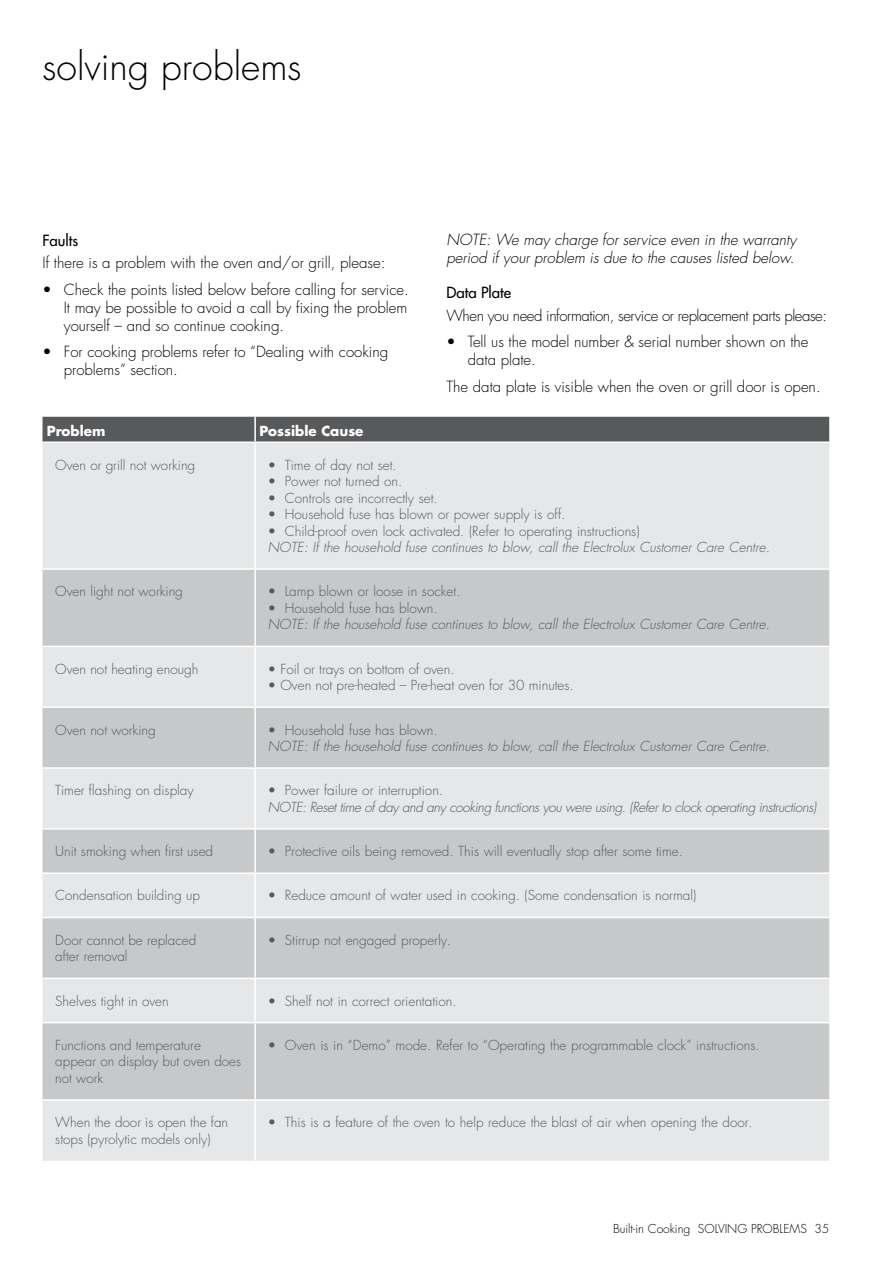
<style>
.page{position:relative;width:893px;height:1263px;background:#fff}
.page>*{position:absolute;margin:0;border:0;box-sizing:border-box;transform-origin:0 0}
.t1{font:300 37.5px "Futura LT";color:#000}
.t2{font:300 15px/18px "Futura LT";color:#000}
.t3{font:italic 300 15px/18px "Futura LT";color:#000}
.t4{font:300 15px "Futura LT";letter-spacing:-.03em;color:#000}
.t5{font:15px "Futura LT";color:#000}
.t6{font:300 13.5px/16.5px "Futura LT";color:#58595b}
.t7{font:italic 300 13.5px "Futura LT";color:#58595b}
.t8{font:italic 300 13.5px "Futura LT";letter-spacing:-.03em;color:#58595b}
.t9{font:700 13.5px "Futura LT";color:#fff}
.t10{font:300 12px "Futura LT";color:#000}
</style>
<div class="page">
<div style="left:43px;top:417px;width:786px;height:24px;background:#58595b"></div>
<div style="left:43px;top:443px;width:786px;height:125px;background:#e6e7e8"></div>
<svg style="left:43px;top:570px;width:786px;height:529px;background:#d3d4d5"></svg>
<div style="left:43px;top:1101px;width:786px;height:60px;background:#e6e7e8"></div>
<hr style="left:254px;top:417px;width:2px;height:24px;background:#fff">
<hr style="left:254px;top:443px;width:2px;height:125px;background:#fff">
<hr style="left:254px;top:570px;width:2px;height:76px;background:#fff">
<hr style="left:43px;top:646px;width:212px;height:1px;background:#fff">
<hr style="left:255px;top:646px;width:574px;height:1px;background:#fff">
<hr style="left:254px;top:647px;width:2px;height:59px;background:#fff">
<hr style="left:43px;top:706px;width:212px;height:2px;background:#fff">
<hr style="left:255px;top:706px;width:574px;height:2px;background:#fff">
<hr style="left:254px;top:708px;width:2px;height:59px;background:#fff">
<hr style="left:43px;top:767px;width:212px;height:2px;background:#fff">
<hr style="left:255px;top:767px;width:574px;height:2px;background:#fff">
<hr style="left:254px;top:769px;width:2px;height:59px;background:#fff">
<hr style="left:43px;top:828px;width:212px;height:2px;background:#fff">
<hr style="left:255px;top:828px;width:574px;height:2px;background:#fff">
<hr style="left:254px;top:830px;width:2px;height:42px;background:#fff">
<hr style="left:43px;top:872px;width:212px;height:2px;background:#fff">
<hr style="left:255px;top:872px;width:574px;height:2px;background:#fff">
<hr style="left:254px;top:874px;width:2px;height:43px;background:#fff">
<hr style="left:43px;top:917px;width:212px;height:1px;background:#fff">
<hr style="left:255px;top:917px;width:574px;height:1px;background:#fff">
<hr style="left:254px;top:918px;width:2px;height:59px;background:#fff">
<hr style="left:43px;top:977px;width:212px;height:2px;background:#fff">
<hr style="left:255px;top:977px;width:574px;height:2px;background:#fff">
<hr style="left:254px;top:979px;width:2px;height:43px;background:#fff">
<hr style="left:255px;top:1022px;width:574px;height:1px;background:#fff">
<hr style="left:43px;top:1022px;width:212px;height:1px;background:#fff">
<hr style="left:254px;top:1023px;width:2px;height:76px;background:#fff">
<hr style="left:254px;top:1101px;width:2px;height:60px;background:#fff">
<h1 class="t1" style="left:43px;top:43px;width:261px">solving problems</h1>
<p class="t5" style="left:43px;top:230px;width:37px">Faults</p>
<p class="t2" style="left:43px;top:254px;width:344px">If there is a problem with the oven and/or grill, please:</p>
<p class="t2" style="left:64px;top:280px;width:347px;text-align:justify;text-indent:-21px">• Check the points listed below before calling for service.<br>It may be possible to avoid a call by fixing the problem yourself – and so continue cooking.</p>
<p class="t2" style="left:64px;top:343px;width:326px;text-indent:-21px">• For cooking problems refer to “Dealing with cooking problems” section.</p>
<p class="t3" style="left:446px;top:231px;width:351px">NOTE: We may charge for service even in the warranty period if your problem is due to the causes listed below.</p>
<p class="t5" style="left:446px;top:283px;width:66px">Data Plate</p>
<p class="t4" style="left:446px;top:306px;width:382px">When you need information, service or replacement parts please:</p>
<p class="t2" style="left:468px;top:333px;width:342px;text-indent:-21px">• Tell us the model number &amp; serial number shown on the data plate.</p>
<p class="t2" style="left:446px;top:378px;width:376px">The data plate is visible when the oven or grill door is open.</p>
<p class="t9" style="left:47px;top:422px;width:60px">Problem</p>
<p class="t9" style="left:259px;top:422px;width:106px">Possible Cause</p>
<p class="t6" style="left:55px;top:457px;width:141px">Oven or grill not working</p>
<p class="t6" style="left:268px;top:457px;width:130px">• Time of day not set.</p>
<p class="t6" style="left:268px;top:473px;width:136px">• Power not turned on.</p>
<p class="t6" style="left:268px;top:490px;width:171px">• Controls are incorrectly set.</p>
<p class="t6" style="left:268px;top:506px;width:299px">• Household fuse has blown or power supply is off.</p>
<p class="t6" style="left:268px;top:523px;width:373px">• Child-proof oven lock activated. (Refer to operating instructions)</p>
<p class="t7" style="left:268px;top:539px;width:503px">NOTE: If the household fuse continues to blow, call the Electrolux Customer Care Centre.</p>
<p class="t6" style="left:55px;top:584px;width:129px">Oven light not working</p>
<p class="t6" style="left:268px;top:584px;width:194px">• Lamp blown or loose in socket.</p>
<p class="t6" style="left:268px;top:600px;width:171px">• Household fuse has blown.</p>
<p class="t7" style="left:268px;top:616px;width:503px">NOTE: If the household fuse continues to blow, call the Electrolux Customer Care Centre.</p>
<p class="t6" style="left:55px;top:661px;width:145px">Oven not heating enough</p>
<p class="t6" style="left:268px;top:661px;width:188px">• Foil or trays on bottom of oven.</p>
<p class="t6" style="left:268px;top:677px;width:307px">• Oven not pre-heated – Pre-heat oven for 30 minutes.</p>
<p class="t6" style="left:55px;top:722px;width:102px">Oven not working</p>
<p class="t6" style="left:268px;top:722px;width:171px">• Household fuse has blown.</p>
<p class="t7" style="left:268px;top:738px;width:503px">NOTE: If the household fuse continues to blow, call the Electrolux Customer Care Centre.</p>
<p class="t6" style="left:55px;top:782px;width:140px">Timer flashing on display</p>
<p class="t6" style="left:268px;top:782px;width:177px">• Power failure or interruption.</p>
<p class="t8" style="left:268px;top:799px;width:550px">NOTE: Reset time of day and any cooking functions you were using. (Refer to clock operating instructions)</p>
<p class="t6" style="left:55px;top:843px;width:159px">Unit smoking when first used</p>
<p class="t6" style="left:268px;top:843px;width:417px">• Protective oils being removed. This will eventually stop after some time.</p>
<p class="t6" style="left:55px;top:888px;width:146px">Condensation building up</p>
<p class="t6" style="left:268px;top:888px;width:430px">• Reduce amount of water used in cooking. (Some condensation is normal)</p>
<p class="t6" style="left:55px;top:932px;width:143px">Door cannot be replaced after removal</p>
<p class="t6" style="left:268px;top:932px;width:185px">• Stirrup not engaged properly.</p>
<p class="t6" style="left:55px;top:993px;width:115px">Shelves tight in oven</p>
<p class="t6" style="left:268px;top:993px;width:190px">• Shelf not in correct orientation.</p>
<p class="t6" style="left:55px;top:1037px;width:187px">Functions and temperature appear on display but oven does not work</p>
<p class="t6" style="left:268px;top:1037px;width:493px">• Oven is in “Demo” mode. Refer to “Operating the programmable clock” instructions.</p>
<p class="t6" style="left:55px;top:1114px;width:174px">When the door is open the fan stops (pyrolytic models only)</p>
<p class="t6" style="left:268px;top:1114px;width:486px">• This is a feature of the oven to help reduce the blast of air when opening the door.</p>
<p class="t10" style="left:613px;top:1221px;width:218px">Built-in Cooking SOLVING PROBLEMS 35</p>
</div>
